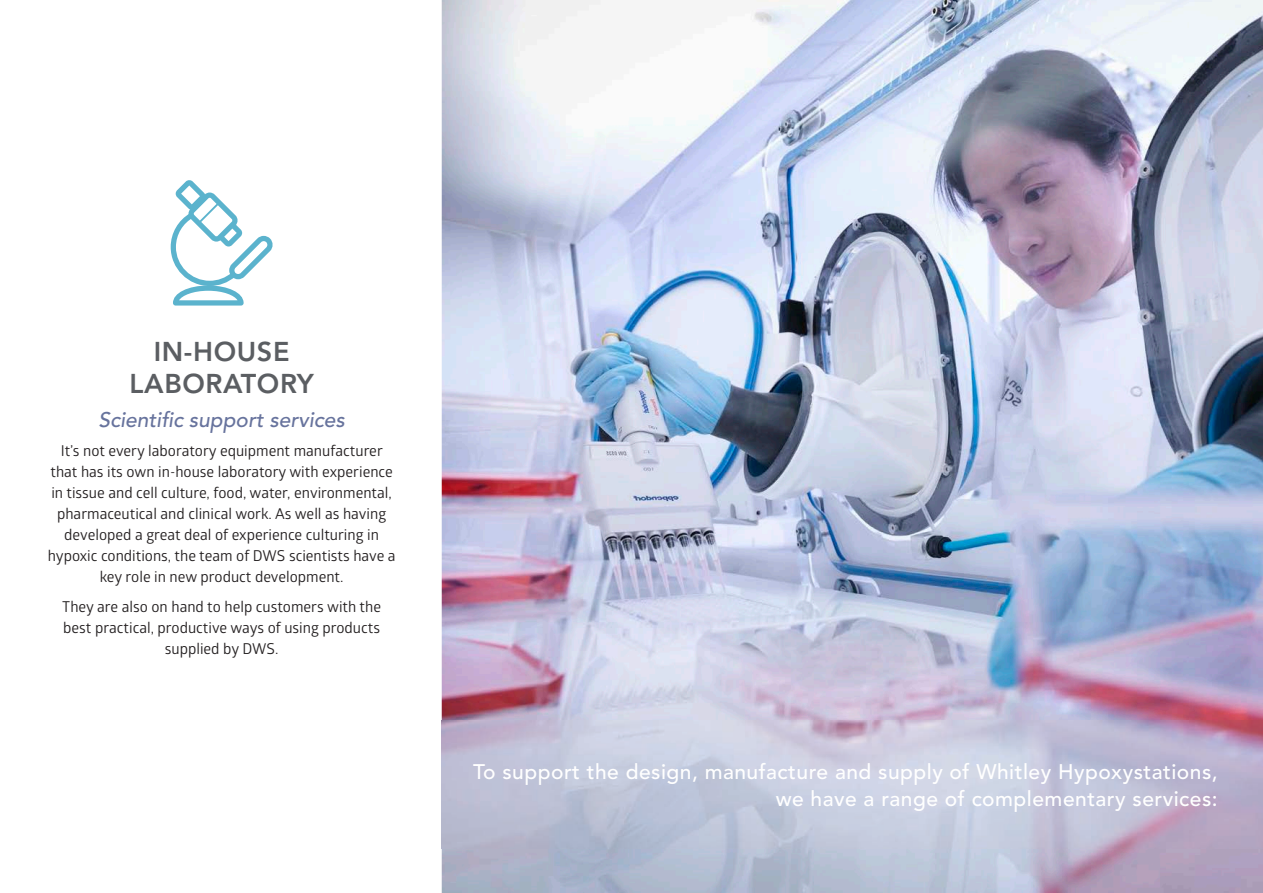
<style>
.page{position:relative;width:1263px;height:893px;background:#fff}
.page>*{position:absolute;margin:0;border:0;box-sizing:border-box;transform-origin:0 0}
.t1{font:800 27px/32.4px "Avenir";letter-spacing:.025em;color:#5b5e62;text-align:center}
.t2{font:500 21px/27px "Avenir";letter-spacing:.025em;color:#fff;text-align:right}
.t3{font:italic 500 21px "Avenir";color:#67739d}
.t4{font:15px/21px "Glober";color:#231f20;text-align:center}
</style>
<div class="page">
<img style="left:442px;top:0;width:821px;height:893px">
<svg style="left:171px;top:180px;width:102px;height:126px"></svg>
<img style="left:442px;top:721px;width:821px;height:127px">
<h1 class="t1" style="left:130px;top:335px;width:186px">IN-HOUSE<br>LABORATORY</h1>
<h2 class="t3" style="left:98px;top:407px;width:248px">Scientific support services</h2>
<p class="t4" style="left:48px;top:440px;width:349px">It’s not every laboratory equipment manufacturer that has its own in-house laboratory with experience in tissue and cell culture, food, water, environmental, pharmaceutical and clinical work. As well as having developed a great deal of experience culturing in hypoxic conditions, the team of DWS scientists have a key role in new product development.</p>
<p class="t4" style="left:62px;top:595px;width:320px">They are also on hand to help customers with the best practical, productive ways of using products supplied by DWS.</p>
<h2 class="t2" style="left:473px;top:759px;width:746px">To support the design, manufacture and supply of Whitley Hypoxystations, we have a range of complementary services:</h2>
</div>
